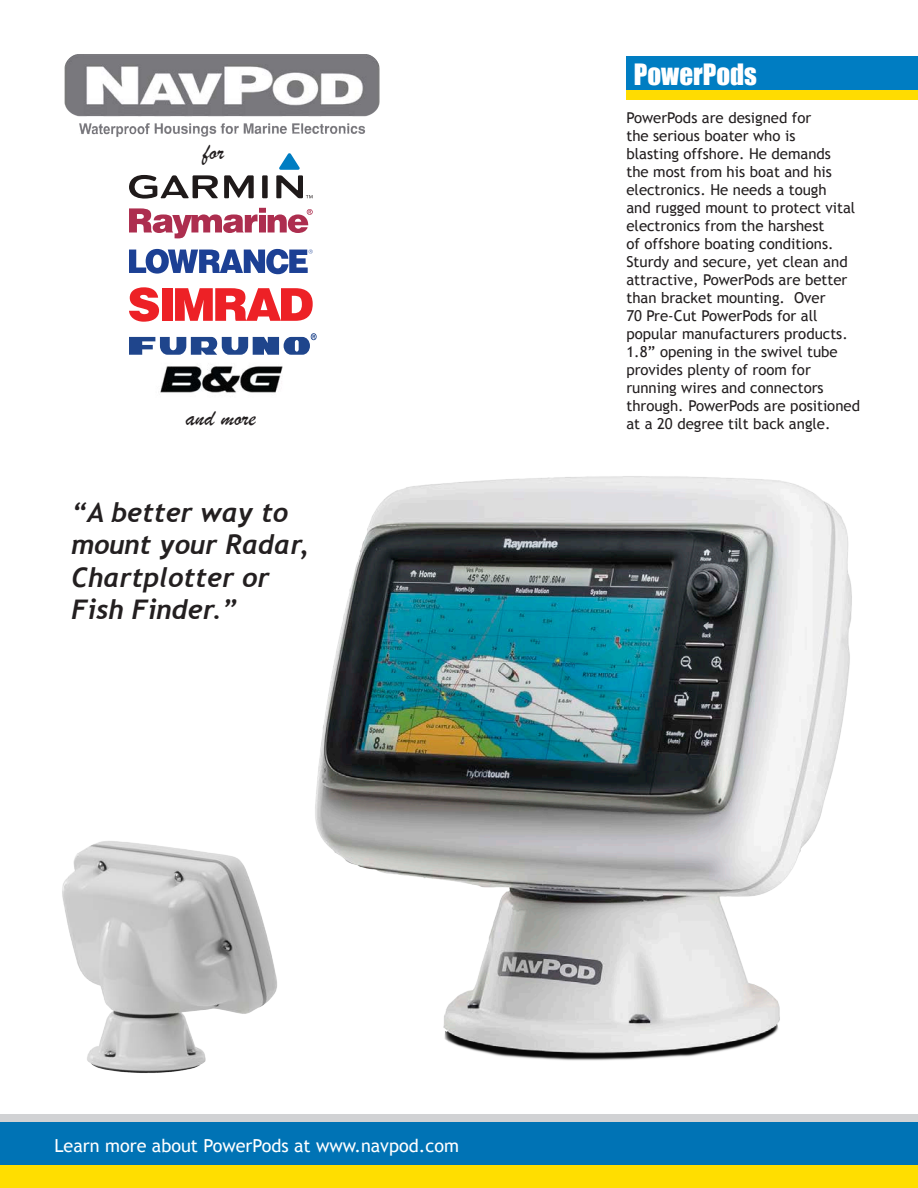
<style>
.page{position:relative;width:918px;height:1188px;background:#fff}
.page>*{position:absolute;margin:0;border:0;box-sizing:border-box;transform-origin:0 0}
.t1{font:italic 700 27px/32.4px "Trebuchet";color:#231f20}
.t2{font:27px "Impact";color:#fff}
.t3{font:24px "Brush Script";color:#231f20}
.t4{font:18px "Trebuchet MS";color:#fff}
.t5{font:15px/18px "Trebuchet MS";color:#231f20}
</style>
<div class="page">
<div style="left:0;top:1114px;width:917px;height:24px;background:#d1d2d4"></div>
<div style="left:0;top:1138px;width:917px;height:50px;background:#ffde00"></div>
<div style="left:0;top:1122px;width:917px;height:43px;background:#0073b5"></div>
<img style="left:64px;top:54px;width:316px;height:83px">
<img style="left:315px;top:476px;width:603px;height:663px">
<svg style="left:129px;top:333px;width:188px;height:22px"></svg>
<svg style="left:129px;top:287px;width:30px;height:35px"></svg>
<div style="left:162px;top:288px;width:11px;height:33px;background:#ed2126"></div>
<svg style="left:175px;top:288px;width:138px;height:33px"></svg>
<svg style="left:129px;top:249px;width:184px;height:25px"></svg>
<svg style="left:129px;top:208px;width:184px;height:30px"></svg>
<svg style="left:129px;top:153px;width:184px;height:46px"></svg>
<img style="left:160px;top:366px;width:123px;height:27px">
<img style="left:62px;top:831px;width:255px;height:273px">
<div style="left:626px;top:67px;width:292px;height:33px;background:#ffdc01"></div>
<div style="left:626px;top:56px;width:292px;height:34px;background:#007dc2"></div>
<img style="left:843px;top:605px;width:75px;height:505px">
<p class="t3" style="left:203px;top:137px;width:23px">for</p>
<p class="t3" style="left:186px;top:403px;width:72px">and more</p>
<p class="t1" style="left:72px;top:496px;width:239px">“A better way to mount your Radar,<br>Chartplotter or</p>
<p class="t1" style="left:72px;top:594px;width:167px">Fish Finder.”</p>
<p class="t2" style="left:634px;top:54px;width:124px">PowerPods</p>
<p class="t5" style="left:626px;top:109px;width:235px">PowerPods are designed for<br>the serious boater who is<br>blasting offshore. He demands<br>the most from his boat and his electronics. He needs a tough<br>and rugged mount to protect vital electronics from the harshest<br>of offshore boating conditions.<br>Sturdy and secure, yet clean and attractive, PowerPods are better than bracket mounting. Over<br>70 Pre-Cut PowerPods for all popular manufacturers products.<br>1.8” opening in the swivel tube provides plenty of room for running wires and connectors through. PowerPods are positioned at a 20 degree tilt back angle.</p>
<p class="t4" style="left:54px;top:1135px;width:406px">Learn more about PowerPods at www.navpod.com</p>
</div>
